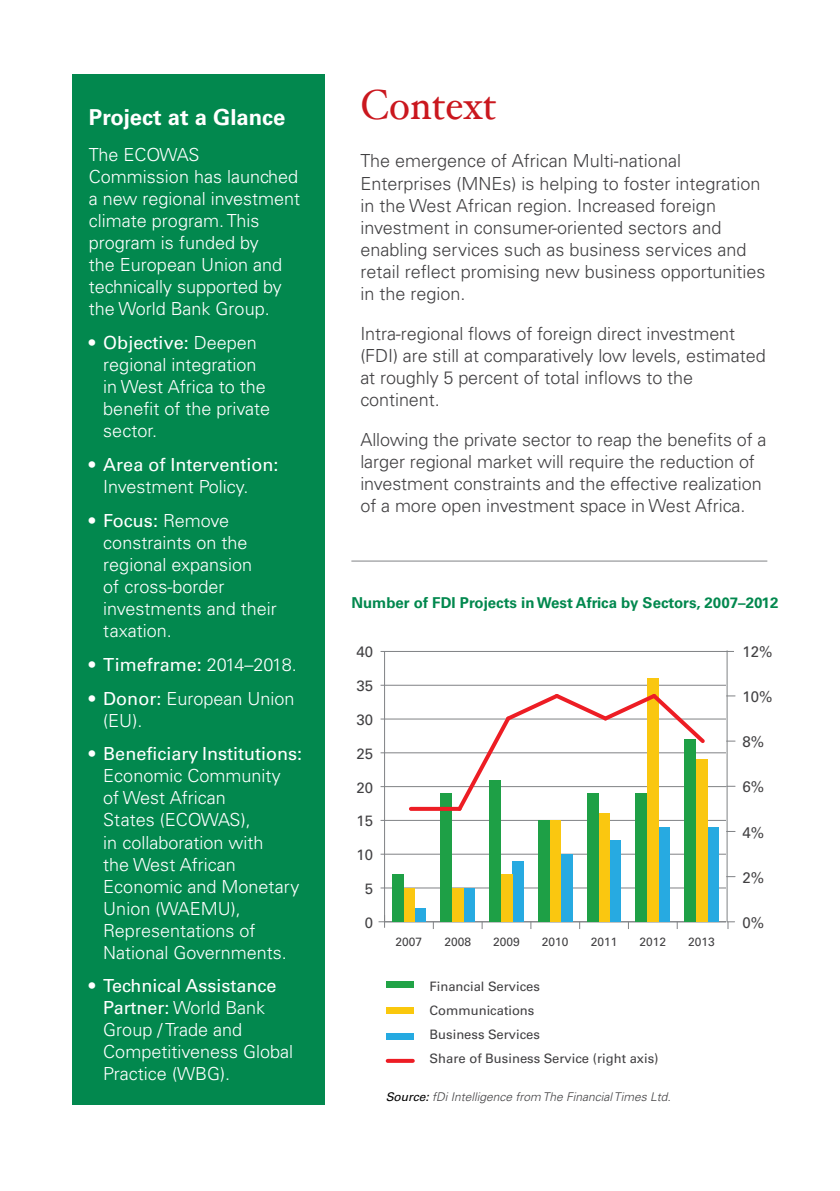
<style>
.page{position:relative;width:840px;height:1191px;background:#fff}
.page>*{position:absolute;margin:0;border:0;box-sizing:border-box;transform-origin:0 0}
.t1{font:42px "Hoefler Text";color:#ca171e;scale:.93 1}
.t2{font:700 22px "Univers";color:#fff}
.t3{font:300 18px/22px "Univers";color:#fff}
.t4{font:300 18px/22px "Univers";letter-spacing:-.005em;color:#414042}
.t5{font:18px/22px "Univers";color:#fff}
.t6{font:15.2px "Univers";color:#414042}
.t7{font:700 15px "Univers";color:#02884e}
.t8{font:15px "Univers";color:#414042}
.t9{font:13px "Univers";color:#414042}
.t10{font:italic 300 12px "Univers";color:#414042}
.t11{font:12px "Univers";color:#414042}
.s1{font-weight:400}
.s2{font-weight:300}
.s3{font-weight:400;color:#000}
</style>
<div class="page">
<div style="left:72px;top:74px;width:252px;height:1031px;background:#02884e"></div>
<div style="left:385px;top:981px;width:28px;height:6px;background:#21a346"></div>
<div style="left:385px;top:1007px;width:28px;height:6px;background:#fac80d"></div>
<div style="left:385px;top:1033px;width:28px;height:6px;background:#25aae1"></div>
<svg style="left:387px;top:1058px;width:25px;height:4px"></svg>
<hr style="left:351px;top:561px;width:415px;height:1px;background:#818285">
<hr style="left:384px;top:651px;width:1px;height:276px;background:#808285">
<hr style="left:378px;top:921px;width:347px;height:1px;background:#808285">
<hr style="left:380px;top:887px;width:345px;height:1px;background:#808285">
<hr style="left:380px;top:854px;width:345px;height:1px;background:#808285">
<hr style="left:380px;top:820px;width:345px;height:1px;background:#808285">
<hr style="left:380px;top:786px;width:345px;height:1px;background:#808285">
<hr style="left:380px;top:752px;width:345px;height:1px;background:#808285">
<hr style="left:380px;top:718px;width:345px;height:1px;background:#808285">
<hr style="left:380px;top:685px;width:345px;height:1px;background:#808285">
<hr style="left:380px;top:651px;width:353px;height:1px;background:#808285">
<div style="left:414px;top:908px;width:12px;height:13px;background:#27aae1"></div>
<div style="left:463px;top:888px;width:11px;height:33px;background:#27aae1"></div>
<div style="left:512px;top:861px;width:11px;height:60px;background:#27aae1"></div>
<div style="left:560px;top:854px;width:12px;height:67px;background:#27aae1"></div>
<div style="left:609px;top:840px;width:11px;height:81px;background:#27aae1"></div>
<div style="left:658px;top:827px;width:11px;height:94px;background:#27aae1"></div>
<div style="left:707px;top:827px;width:11px;height:94px;background:#27aae1"></div>
<div style="left:403px;top:888px;width:11px;height:33px;background:#fac710"></div>
<div style="left:452px;top:888px;width:11px;height:33px;background:#fac710"></div>
<div style="left:500px;top:874px;width:12px;height:47px;background:#fac710"></div>
<div style="left:549px;top:820px;width:11px;height:101px;background:#fac710"></div>
<div style="left:598px;top:813px;width:11px;height:108px;background:#fac710"></div>
<div style="left:646px;top:678px;width:12px;height:243px;background:#fac710"></div>
<div style="left:695px;top:759px;width:12px;height:162px;background:#fac710"></div>
<div style="left:391px;top:874px;width:12px;height:47px;background:#1ea046"></div>
<div style="left:440px;top:793px;width:12px;height:128px;background:#1ea046"></div>
<div style="left:489px;top:780px;width:11px;height:141px;background:#1ea046"></div>
<div style="left:538px;top:820px;width:11px;height:101px;background:#1ea046"></div>
<div style="left:586px;top:793px;width:12px;height:128px;background:#1ea046"></div>
<div style="left:635px;top:793px;width:11px;height:128px;background:#1ea046"></div>
<div style="left:684px;top:739px;width:11px;height:182px;background:#1ea046"></div>
<hr style="left:726px;top:651px;width:1px;height:270px;background:#808285">
<svg style="left:726px;top:921px;width:8px;height:8px"></svg>
<svg style="left:410px;top:807px;width:44px;height:4px"></svg>
<svg style="left:454px;top:690px;width:254px;height:124px"></svg>
<p class="t2" style="left:89px;top:104px;width:198px">Project at a Glance</p>
<p class="t3" style="left:89px;top:144px;width:212px">The ECOWAS<br>Commission has launched a new regional investment climate program. This program is funded by<br>the European Union and technically supported by the World Bank Group.</p>
<p class="t3" style="left:103px;top:331px;width:168px;text-indent:-14px"><span class="s1">• Objective:</span> Deepen regional integration in West Africa to the benefit of the private sector.</p>
<p class="t5" style="left:103px;top:453px;width:177px;text-indent:-14px">• Area of Intervention:<br><span class="s2">Investment Policy.</span></p>
<p class="t3" style="left:103px;top:509px;width:175px;text-indent:-14px"><span class="s1">• Focus:</span> Remove constraints on the regional expansion<br>of cross-border investments and their taxation.</p>
<p class="t5" style="left:89px;top:653px;width:209px">• Timeframe: <span class="s2">2014–2018.</span></p>
<p class="t3" style="left:103px;top:687px;width:193px;text-indent:-14px"><span class="s1">• Donor:</span> European Union (EU).</p>
<p class="t3" style="left:103px;top:743px;width:200px;text-indent:-14px"><span class="s1">• Beneficiary Institutions:<br></span>Economic Community<br>of West African<br>States (ECOWAS),<br>in collaboration with<br>the West African<br>Economic and Monetary<br>Union (WAEMU),<br>Representations of<br>National Governments.</p>
<p class="t3" style="left:103px;top:975px;width:191px;text-indent:-14px"><span class="s1">• Technical Assistance<br>Partner:</span> World Bank<br>Group / Trade and<br>Competitiveness Global<br>Practice (WBG).</p>
<p class="t1" style="left:360px;top:80px;width:148px">Context</p>
<p class="t4" style="left:360px;top:150px;width:406px">The emergence of African Multi-national Enterprises (MNEs) is helping to foster integration in the West African region. Increased foreign investment in consumer-oriented sectors and enabling services such as business services and retail reflect promising new business opportunities in the region.</p>
<p class="t4" style="left:360px;top:322px;width:406px">Intra-regional flows of foreign direct investment (FDI) are still at comparatively low levels, estimated at roughly 5 percent of total inflows to the continent.</p>
<p class="t4" style="left:360px;top:428px;width:407px">Allowing the private sector to reap the benefits of a larger regional market will require the reduction of investment constraints and the effective realization of a more open investment space in West Africa.</p>
<p class="t7" style="left:351px;top:593px;width:428px">Number of FDI Projects in West Africa by Sectors, 2007–2012</p>
<p class="t8" style="left:356px;top:643px;width:18px">40</p>
<p class="t8" style="left:356px;top:677px;width:18px">35</p>
<p class="t8" style="left:356px;top:711px;width:18px">30</p>
<p class="t8" style="left:356px;top:744px;width:18px">25</p>
<p class="t8" style="left:356px;top:778px;width:18px">20</p>
<p class="t8" style="left:356px;top:812px;width:18px">15</p>
<p class="t8" style="left:356px;top:846px;width:18px">10</p>
<p class="t8" style="left:364px;top:879px;width:10px">5</p>
<p class="t8" style="left:364px;top:913px;width:10px">0</p>
<p class="t11" style="left:395px;top:934px;width:28px">2007</p>
<p class="t11" style="left:444px;top:934px;width:28px">2008</p>
<p class="t11" style="left:493px;top:934px;width:28px">2009</p>
<p class="t11" style="left:541px;top:934px;width:28px">2010</p>
<p class="t11" style="left:590px;top:934px;width:28px">2011</p>
<p class="t11" style="left:639px;top:934px;width:28px">2012</p>
<p class="t11" style="left:687px;top:934px;width:28px">2013</p>
<p class="t9" style="left:429px;top:979px;width:112px">Financial Services</p>
<p class="t9" style="left:429px;top:1003px;width:106px">Communications</p>
<p class="t9" style="left:429px;top:1027px;width:112px">Business Services</p>
<p class="t9" style="left:429px;top:1051px;width:230px">Share of Business Service (right axis)</p>
<p class="t10" style="left:385px;top:1089px;width:286px"><span class="s3">Source:</span> fDi Intelligence from The Financial Times Ltd.</p>
<p class="t6" style="left:742px;top:642px;width:32px">12%</p>
<p class="t6" style="left:742px;top:687px;width:32px">10%</p>
<p class="t6" style="left:742px;top:733px;width:23px">8%</p>
<p class="t6" style="left:742px;top:778px;width:23px">6%</p>
<p class="t6" style="left:742px;top:823px;width:23px">4%</p>
<p class="t6" style="left:742px;top:868px;width:23px">2%</p>
<p class="t6" style="left:742px;top:913px;width:23px">0%</p>
</div>
